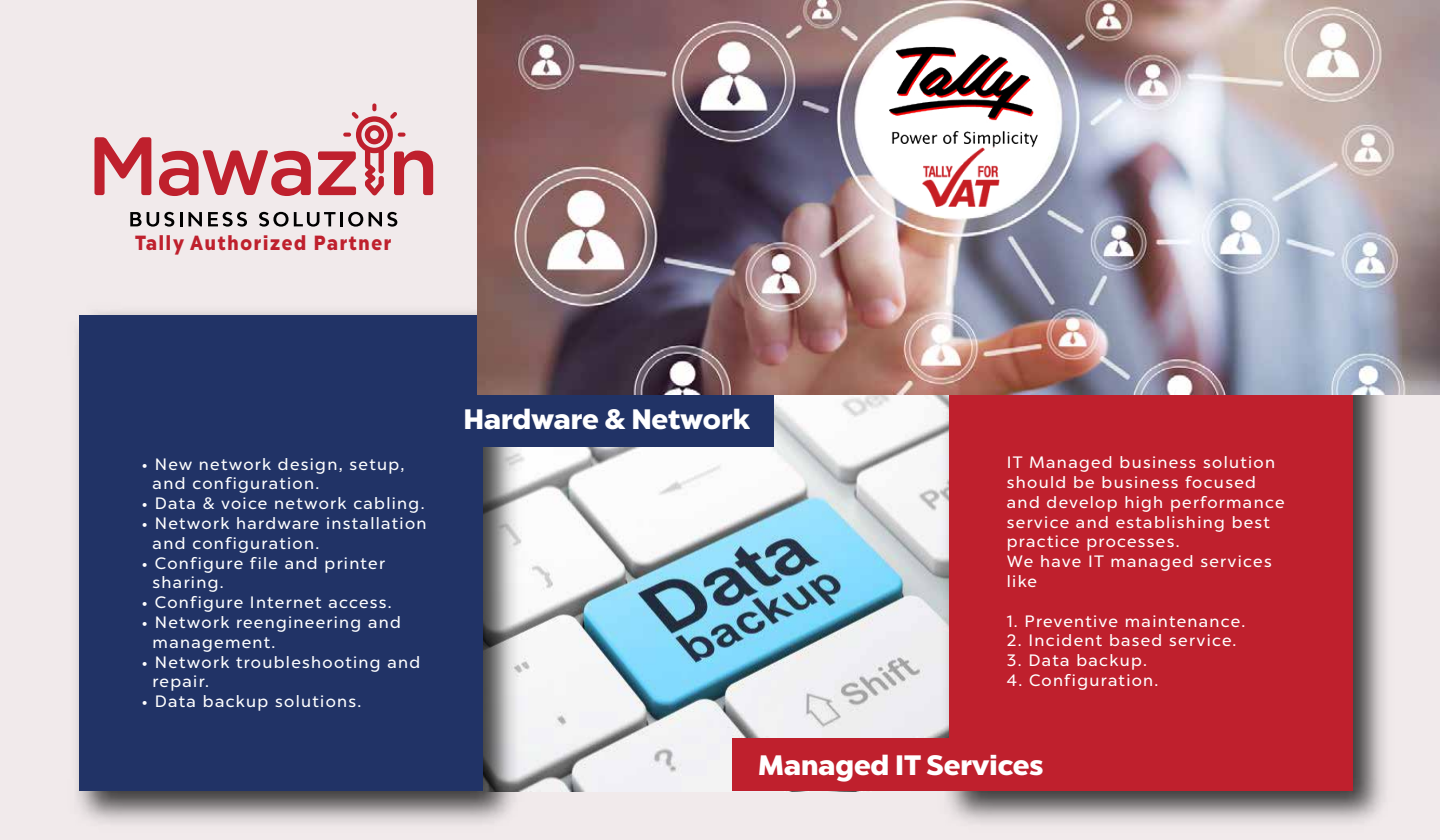
<style>
.page{position:relative;width:1440px;height:840px;background:#f1eaeb}
.page>*{position:absolute;margin:0;border:0;box-sizing:border-box;transform-origin:0 0}
.t1{font:900 28.05px "Chronica Pro";color:#fff}
.t2{font:900 20.55px "Chronica Pro";letter-spacing:.1em;color:#bf202d;scale:.88 1}
.t3{font:16.5px/19.8px "Chronica Pro";letter-spacing:.08em;color:#fff}
</style>
<div class="page">
<img style="left:529px;top:394px;width:403px;height:397px">
<img style="left:932px;top:394px;width:467px;height:429px">
<div style="left:950px;top:315px;width:403px;height:475px;background:#bf202d"></div>
<img style="left:76px;top:311px;width:453px;height:512px">
<div style="left:80px;top:315px;width:403px;height:475px;background:#213366"></div>
<div style="left:732px;top:738px;width:621px;height:52px;background:#bf202d"></div>
<svg style="left:318px;top:103px;width:115px;height:92px"></svg>
<svg style="left:159px;top:150px;width:152px;height:46px"></svg>
<svg style="left:95px;top:137px;width:56px;height:58px"></svg>
<svg style="left:130px;top:212px;width:44px;height:15px"></svg>
<svg style="left:180px;top:212px;width:2px;height:14px"></svg>
<svg style="left:189px;top:212px;width:13px;height:14px"></svg>
<svg style="left:208px;top:212px;width:39px;height:15px"></svg>
<svg style="left:259px;top:212px;width:77px;height:15px"></svg>
<hr style="left:340px;top:212px;width:3px;height:14px;background:#000">
<svg style="left:348px;top:212px;width:15px;height:15px"></svg>
<svg style="left:369px;top:212px;width:28px;height:15px"></svg>
<div style="left:153px;top:394px;width:621px;height:53px;background:#213366"></div>
<img style="left:477px;top:0;width:963px;height:394px">
<div style="left:859px;top:21px;width:197px;height:197px;background:#fff;border-radius:50%"></div>
<img style="left:876px;top:40px;width:174px;height:173px">
<p class="t2" style="left:135px;top:230px;width:293px">Tally Authorized Partner</p>
<p class="t3" style="left:153px;top:454px;width:253px;text-indent:-11px">• New network design, setup, and configuration.</p>
<p class="t3" style="left:142px;top:493px;width:285px">• Data &amp; voice network cabling.</p>
<p class="t3" style="left:153px;top:513px;width:275px;text-indent:-11px">• Network hardware installation and configuration.</p>
<p class="t3" style="left:153px;top:553px;width:234px;text-indent:-11px">• Configure file and printer sharing.</p>
<p class="t3" style="left:142px;top:592px;width:252px">• Configure Internet access.</p>
<p class="t3" style="left:153px;top:612px;width:250px;text-indent:-11px">• Network reengineering and management.</p>
<p class="t3" style="left:153px;top:652px;width:269px;text-indent:-11px">• Network troubleshooting and repair.</p>
<p class="t3" style="left:142px;top:691px;width:221px">• Data backup solutions.</p>
<h1 class="t1" style="left:464px;top:401px;width:288px">Hardware &amp; Network</h1>
<p class="t3" style="left:1007px;top:453px;width:279px">IT Managed business solution should be business focused and develop high performance service and establishing best practice processes.<br>We have IT managed services like</p>
<p class="t3" style="left:1007px;top:611px;width:240px">1. Preventive maintenance.</p>
<p class="t3" style="left:1007px;top:631px;width:231px">2. Incident based service.</p>
<p class="t3" style="left:1007px;top:651px;width:142px">3. Data backup.</p>
<p class="t3" style="left:1007px;top:670px;width:153px">4. Configuration.</p>
<h1 class="t1" style="left:758px;top:747px;width:287px">Managed IT Services</h1>
</div>
